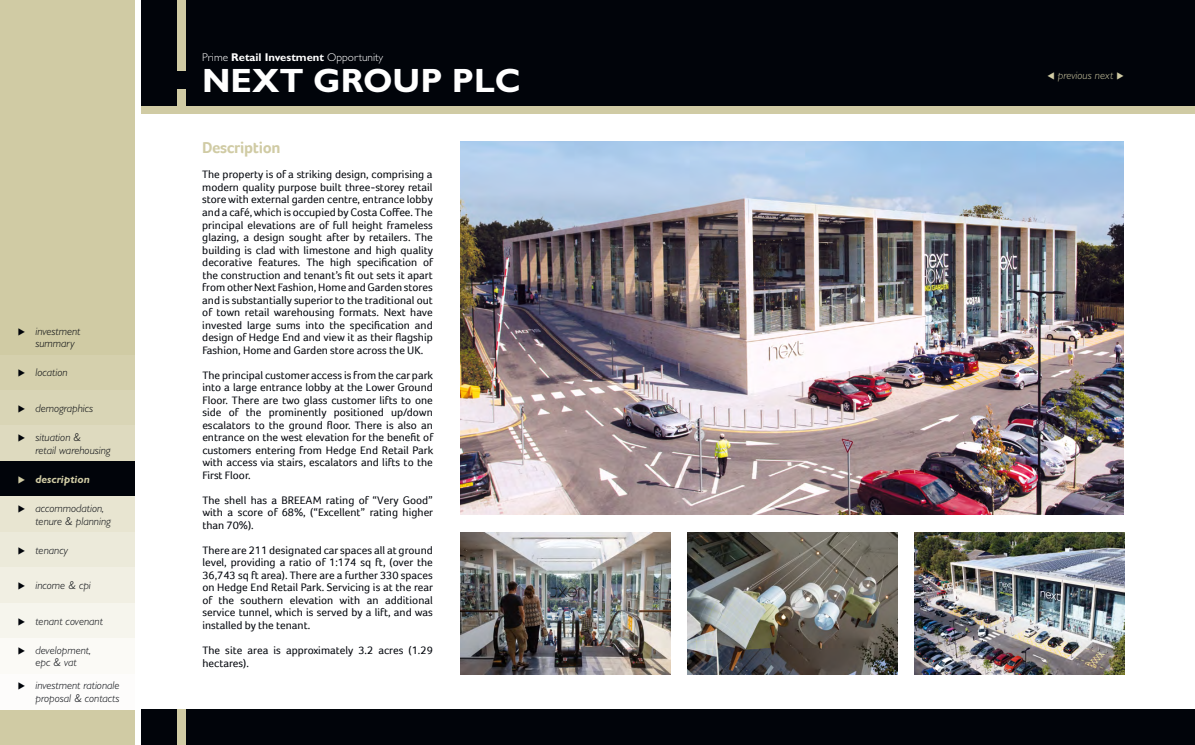
<style>
.page{position:relative;width:1195px;height:745px;background:#fff}
.page>*{position:absolute;margin:0;border:0;box-sizing:border-box;transform-origin:0 0}
.t1{font:700 33.75px "Gill Sans Std";color:#fff}
.t2{font:700 16.25px "Foco";letter-spacing:-.02em;color:#d0cba4}
.t3{font:11.25px/12.5px "Foco";color:#01040a;text-align:justify}
.t4{font:italic 300 11.25px/12.5px "Gill Sans Std";color:#01040a}
.t5{font:300 11.25px "Gill Sans Std";color:#fff}
.t6{font:italic 300 11.25px "Gill Sans Std";color:#d0cba4}
.t7{font:italic 700 11.25px "Gill Sans Std";color:#d0cba4}
.s1{font-weight:700}
</style>
<div class="page">
<div style="left:142px;top:709px;width:1052px;height:35px;background:#01040a"></div>
<img style="left:461px;top:142px;width:661px;height:372px">
<div style="left:142px;top:0;width:1052px;height:106px;background:#01040a"></div>
<div style="left:142px;top:106px;width:1052px;height:7px;background:#d0cba4"></div>
<div style="left:177px;top:0;width:9px;height:71px;background:#d0cba4"></div>
<div style="left:177px;top:89px;width:9px;height:17px;background:#d0cba4"></div>
<div style="left:177px;top:709px;width:9px;height:35px;background:#d0cba4"></div>
<img style="left:461px;top:532px;width:209px;height:141px">
<img style="left:687px;top:532px;width:209px;height:141px">
<img style="left:914px;top:532px;width:209px;height:141px">
<div style="left:0;top:0;width:135px;height:744px;background:#d0cba4"></div>
<div style="left:0;top:354px;width:135px;height:36px;background:#d5d0ad"></div>
<div style="left:0;top:390px;width:135px;height:35px;background:#d9d5b6"></div>
<div style="left:0;top:425px;width:135px;height:36px;background:#dedabf"></div>
<div style="left:0;top:461px;width:135px;height:35px;background:#01040a"></div>
<div style="left:0;top:496px;width:135px;height:35px;background:#e8e5d1"></div>
<div style="left:0;top:531px;width:135px;height:36px;background:#eceada"></div>
<div style="left:0;top:567px;width:135px;height:35px;background:#f1efe3"></div>
<div style="left:0;top:602px;width:135px;height:36px;background:#f6f5ed"></div>
<div style="left:0;top:638px;width:135px;height:35px;background:#fbfaf6"></div>
<div style="left:0;top:673px;width:135px;height:36px;background:#fdfcfb"></div>
<p class="t4" style="left:35px;top:324px;width:46px;text-indent:-18px">◆ investment summary</p>
<p class="t4" style="left:18px;top:366px;width:51px">◆ location</p>
<p class="t4" style="left:18px;top:401px;width:77px">◆ demographics</p>
<p class="t4" style="left:35px;top:431px;width:77px;text-indent:-18px">◆ situation &amp;<br>retail warehousing</p>
<p class="t7" style="left:18px;top:472px;width:74px">◆ description</p>
<p class="t4" style="left:35px;top:501px;width:77px;text-indent:-18px">◆ accommodation, tenure &amp; planning</p>
<p class="t4" style="left:18px;top:543px;width:52px">◆ tenancy</p>
<p class="t4" style="left:18px;top:579px;width:75px">◆ income &amp; cpi</p>
<p class="t4" style="left:18px;top:614px;width:87px">◆ tenant covenant</p>
<p class="t4" style="left:18px;top:643px;width:75px;text-align:center">◆ development, epc &amp; vat</p>
<p class="t4" style="left:18px;top:679px;width:103px;text-align:right">◆ investment rationale proposal &amp; contacts</p>
<p class="t5" style="left:202px;top:51px;width:183px">Prime <span class="s1">Retail Investment</span> Opportunity</p>
<h1 class="t1" style="left:202px;top:61px;width:320px">NEXT GROUP PLC</h1>
<h2 class="t2" style="left:202px;top:138px;width:80px">Description</h2>
<p class="t3" style="left:202px;top:168px;width:232px">The property is of a striking design, comprising a modern quality purpose built three-storey retail store with external garden centre, entrance lobby and a café,which is occupied byCosta Coffee. The principal elevations are of full height frameless glazing, a design sought after by retailers. The building is clad with limestone and high quality decorative features. The high specification of the construction and tenant’s fit out sets it apart from otherNext Fashion, Home and Garden stores and is substantially superior to the traditional out of town retail warehousing formats. Next have invested large sums into the specification and design of Hedge End and view it as their flagship Fashion, Home and Garden store across the UK.</p>
<p class="t3" style="left:202px;top:368px;width:232px">The principal customer access is from the carpark into a large entrance lobby at the Lower Ground Floor. There are two glass customer lifts to one side of the prominently positioned up/down escalators to the ground floor. There is also an entrance on the west elevation for the benefit of customers entering from Hedge End Retail Park with access via stairs, escalators and lifts to the First Floor.</p>
<p class="t3" style="left:202px;top:493px;width:232px">The shell has a BREEAM rating of “Very Good” with a score of 68%, (“Excellent” rating higher than 70%).</p>
<p class="t3" style="left:202px;top:543px;width:232px">There are 211 designated car spaces all at ground level, providing a ratio of 1:174 sq ft, (over the 36,743 sq ft area). There are a further 330 spaces on Hedge End Retail Park. Servicing is at the rear of the southern elevation with an additional service tunnel, which is served by a lift, and was installed by the tenant.</p>
<p class="t3" style="left:202px;top:643px;width:232px">The site area is approximately 3.2 acres (1.29 hectares).</p>
<p class="t6" style="left:1046px;top:69px;width:78px">▼ previous next ◆</p>
</div>
